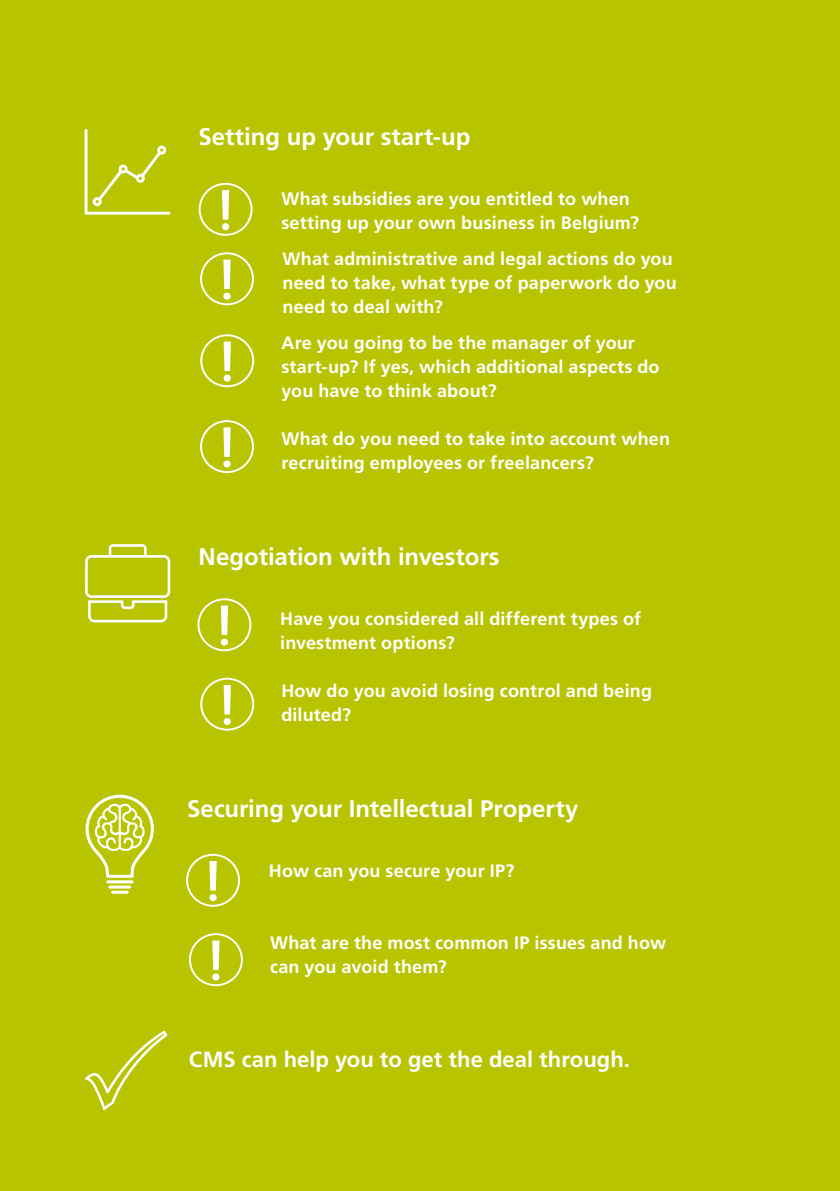
<style>
.page{position:relative;width:840px;height:1191px;background:#fff}
.page>*{position:absolute;margin:0;border:0;box-sizing:border-box;transform-origin:0 0}
.t1{font:700 24px "Frutiger LT Std";letter-spacing:-.005em;color:#fff}
.Cit___11_16pt___Ligh{font:700 22px "Frutiger LT Std";color:#fff}
.t2{font:700 18px/24px "Frutiger LT Std";letter-spacing:.01em;color:#fff}
</style>
<div class="page">
<div style="left:0;top:0;width:839px;height:1191px;background:#b8c400"></div>
<svg style="left:198px;top:183px;width:54px;height:53px"></svg>
<svg style="left:200px;top:252px;width:54px;height:53px"></svg>
<svg style="left:197px;top:598px;width:54px;height:53px"></svg>
<svg style="left:200px;top:677px;width:54px;height:53px"></svg>
<svg style="left:186px;top:854px;width:54px;height:52px"></svg>
<svg style="left:189px;top:933px;width:54px;height:53px"></svg>
<svg style="left:200px;top:334px;width:54px;height:53px"></svg>
<hr style="left:111px;top:890px;width:18px;height:3px;background:#fff;border-radius:2px">
<hr style="left:106px;top:880px;width:28px;height:3px;background:#fff;border-radius:2px">
<hr style="left:108px;top:885px;width:23px;height:3px;background:#fff;border-radius:2px">
<svg style="left:86px;top:794px;width:68px;height:83px"></svg>
<svg style="left:200px;top:420px;width:54px;height:53px"></svg>
<svg style="left:84px;top:129px;width:86px;height:86px"></svg>
<svg style="left:85px;top:544px;width:85px;height:78px"></svg>
<svg style="left:85px;top:1030px;width:82px;height:80px"></svg>
<p class="t1" style="left:198px;top:123px;width:273px">Setting up your start-up</p>
<p class="t2" style="left:281px;top:187px;width:359px">What subsidies are you entitled to when setting up your own business in Belgium?</p>
<p class="t2" style="left:282px;top:247px;width:395px">What administrative and legal actions do you need to take, what type of paperwork do you need to deal with?</p>
<p class="t2" style="left:281px;top:331px;width:379px">Are you going to be the manager of your start-up? If yes, which additional aspects do you have to think about?</p>
<p class="t2" style="left:281px;top:427px;width:390px">What do you need to take into account when recruiting employees or freelancers?</p>
<p class="t1" style="left:198px;top:543px;width:302px">Negotiation with investors</p>
<p class="t2" style="left:280px;top:607px;width:362px">Have you considered all different types of investment options?</p>
<p class="t2" style="left:281px;top:679px;width:372px">How do you avoid losing control and being diluted?</p>
<p class="t1" style="left:187px;top:795px;width:392px">Securing your Intellectual Property</p>
<p class="t2" style="left:269px;top:859px;width:247px">How can you secure your IP?</p>
<p class="t2" style="left:270px;top:931px;width:397px">What are the most common IP issues and how can you avoid them?</p>
<p class="Cit___11_16pt___Ligh" style="left:189px;top:1046px;width:442px">CMS can help you to get the deal through.</p>
</div>
